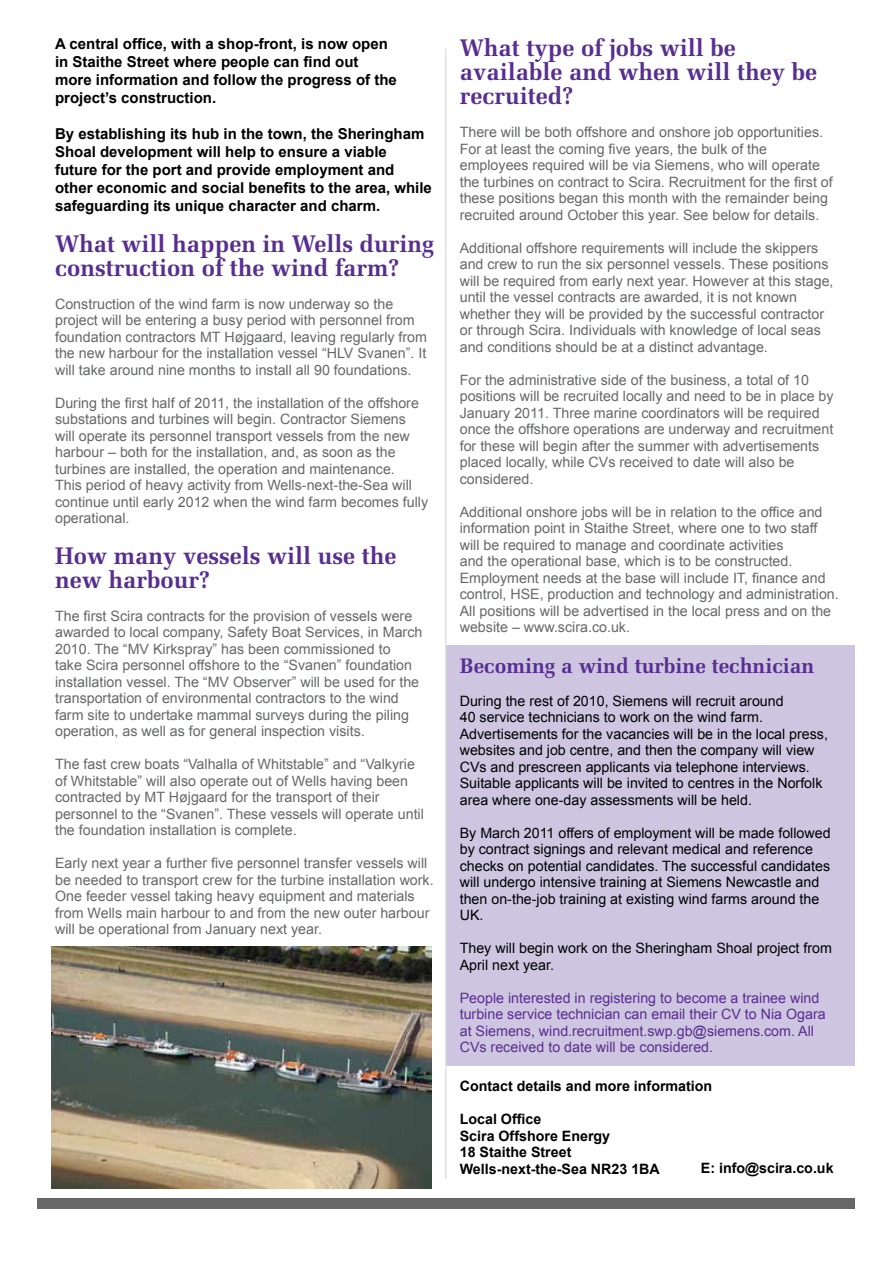
<style>
.page{position:relative;width:893px;height:1263px;background:#fff}
.page>*{position:absolute;margin:0;border:0;box-sizing:border-box;transform-origin:0 0}
.t1{font:700 24px/24px "Melior LT Std";color:#582e91}
.t2{font:700 21px "Melior LT Std";color:#582e91}
.t3{font:700 15px/18px "Arial";color:#000}
.t4{font:14.25px/16.5px "Arial";color:#666767}
.t5{font:14.25px/16.5px "Arial";color:#000}
.t6{font:14.25px/16.5px "Arial";color:#582e91}
.t7{font:700 14.25px/16.5px "Arial";color:#000}
</style>
<div class="page">
<div style="left:446px;top:645px;width:408px;height:421px;background:#cec5e1"></div>
<div style="left:38px;top:1198px;width:817px;height:11px;background:#686768"></div>
<hr style="left:445px;top:48px;width:1px;height:1130px;background:#e3e0e0">
<img style="left:52px;top:947px;width:380px;height:241px">
<p class="t3" style="left:55px;top:35px;width:343px">A central office, with a shop-front, is now open in Staithe Street where people can find out more information and follow the progress of the project’s construction.</p>
<p class="t3" style="left:55px;top:125px;width:378px">By establishing its hub in the town, the Sheringham Shoal development will help to ensure a viable future for the port and provide employment and other economic and social benefits to the area, while safeguarding its unique character and charm.</p>
<h1 class="t1" style="left:55px;top:231px;width:381px">What will happen in Wells during construction of the wind farm?</h1>
<p class="t4" style="left:55px;top:296px;width:373px">Construction of the wind farm is now underway so the project will be entering a busy period with personnel from foundation contractors MT Højgaard, leaving regularly from the new harbour for the installation vessel “HLV Svanen”. It will take around nine months to install all 90 foundations.</p>
<p class="t4" style="left:55px;top:395px;width:375px">During the first half of 2011, the installation of the offshore substations and turbines will begin. Contractor Siemens will operate its personnel transport vessels from the new harbour – both for the installation, and, as soon as the turbines are installed, the operation and maintenance.<br>This period of heavy activity from Wells-next-the-Sea will continue until early 2012 when the wind farm becomes fully operational.</p>
<h1 class="t1" style="left:55px;top:543px;width:343px">How many vessels will use the new harbour?</h1>
<p class="t4" style="left:55px;top:608px;width:369px">The first Scira contracts for the provision of vessels were awarded to local company, Safety Boat Services, in March 2010. The “MV Kirkspray” has been commissioned to<br>take Scira personnel offshore to the “Svanen” foundation installation vessel. The “MV Observer” will be used for the transportation of environmental contractors to the wind farm site to undertake mammal surveys during the piling operation, as well as for general inspection visits.</p>
<p class="t4" style="left:55px;top:756px;width:370px">The fast crew boats “Valhalla of Whitstable” and “Valkyrie of Whitstable” will also operate out of Wells having been contracted by MT Højgaard for the transport of their personnel to the “Svanen”. These vessels will operate until the foundation installation is complete.</p>
<p class="t4" style="left:55px;top:855px;width:380px">Early next year a further five personnel transfer vessels will be needed to transport crew for the turbine installation work.<br>One feeder vessel taking heavy equipment and materials from Wells main harbour to and from the new outer harbour will be operational from January next year.</p>
<h1 class="t1" style="left:460px;top:36px;width:359px">What type of jobs will be available and when will they be recruited?</h1>
<p class="t4" style="left:460px;top:124px;width:375px">There will be both offshore and onshore job opportunities.<br>For at least the coming five years, the bulk of the employees required will be via Siemens, who will operate the turbines on contract to Scira. Recruitment for the first of these positions began this month with the remainder being recruited around October this year. See below for details.</p>
<p class="t4" style="left:460px;top:240px;width:375px">Additional offshore requirements will include the skippers and crew to run the six personnel vessels. These positions will be required from early next year. However at this stage, until the vessel contracts are awarded, it is not known whether they will be provided by the successful contractor or through Scira. Individuals with knowledge of local seas and conditions should be at a distinct advantage.</p>
<p class="t4" style="left:460px;top:372px;width:375px">For the administrative side of the business, a total of 10 positions will be recruited locally and need to be in place by January 2011. Three marine coordinators will be required once the offshore operations are underway and recruitment for these will begin after the summer with advertisements placed locally, while CVs received to date will also be considered.</p>
<p class="t4" style="left:460px;top:504px;width:381px">Additional onshore jobs will be in relation to the office and information point in Staithe Street, where one to two staff will be required to manage and coordinate activities<br>and the operational base, which is to be constructed.<br>Employment needs at the base will include IT, finance and control, HSE, production and technology and administration.<br>All positions will be advertised in the local press and on the website – www.scira.co.uk.</p>
<h2 class="t2" style="left:460px;top:653px;width:356px">Becoming a wind turbine technician</h2>
<p class="t5" style="left:460px;top:693px;width:370px">During the rest of 2010, Siemens will recruit around<br>40 service technicians to work on the wind farm.<br>Advertisements for the vacancies will be in the local press, websites and job centre, and then the company will view CVs and prescreen applicants via telephone interviews.<br>Suitable applicants will be invited to centres in the Norfolk area where one-day assessments will be held.</p>
<p class="t5" style="left:460px;top:825px;width:372px">By March 2011 offers of employment will be made followed by contract signings and relevant medical and reference checks on potential candidates. The successful candidates will undergo intensive training at Siemens Newcastle and then on-the-job training at existing wind farms around the UK.</p>
<p class="t5" style="left:460px;top:940px;width:374px">They will begin work on the Sheringham Shoal project from<br>April next year.</p>
<p class="t6" style="left:460px;top:990px;width:367px">People interested in registering to become a trainee wind turbine service technician can email their CV to Nia Ogara at Siemens, wind.recruitment.swp.gb@siemens.com. All CVs received to date will be considered.</p>
<p class="t7" style="left:460px;top:1078px;width:254px">Contact details and more information</p>
<p class="t7" style="left:460px;top:1111px;width:202px">Local Office<br>Scira Offshore Energy<br>18 Staithe Street<br>Wells-next-the-Sea NR23 1BA</p>
<p class="t7" style="left:701px;top:1160px;width:134px">E: info@scira.co.uk</p>
</div>
